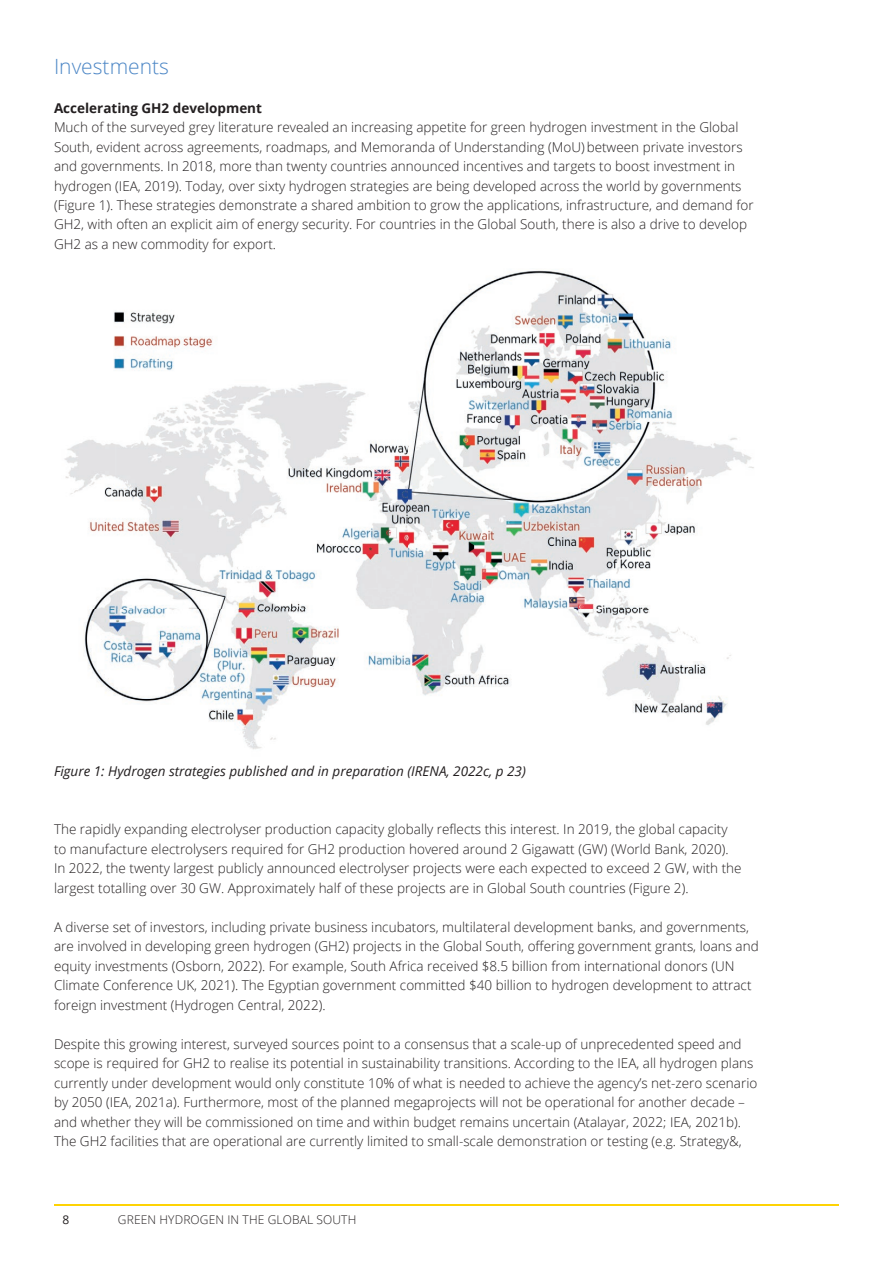
<style>
.page{position:relative;width:893px;height:1263px;background:#fff}
.page>*{position:absolute;margin:0;border:0;box-sizing:border-box;transform-origin:0 0}
.t1{font:300 21px "Open Sans";color:#4d87c6}
.t2{font:300 13.5px/19.5px "Open Sans";color:#231f20}
.t3{font:italic 13.5px "Open Sans";color:#231f20}
.t4{font:700 13.5px "Open Sans";color:#231f20}
.t5{font:300 12px "Open Sans";letter-spacing:.01em;color:#231f20}
.t6{font:12px "Open Sans";color:#231f20}
</style>
<div class="page">
<hr style="left:54px;top:1204px;width:785px;height:1px;background:#fed304">
<img style="left:64px;top:270px;width:690px;height:479px">
<h1 class="t1" style="left:54px;top:51px;width:116px">Investments</h1>
<p class="t4" style="left:54px;top:98px;width:210px">Accelerating GH2 development</p>
<p class="t2" style="left:54px;top:117px;width:701px">Much of the surveyed grey literature revealed an increasing appetite for green hydrogen investment in the Global South, evident across agreements, roadmaps, and Memoranda of Understanding (MoU)between private investors and governments. In 2018, more than twenty countries announced incentives and targets to boost investment in hydrogen (IEA, 2019). Today, over sixty hydrogen strategies are being developed across the world by governments (Figure 1). These strategies demonstrate a shared ambition to grow the applications, infrastructure, and demand for GH2, with often an explicit aim of energy security. For countries in the Global South, there is also a drive to develop GH2 as a new commodity for export.</p>
<p class="t3" style="left:54px;top:761px;width:473px">Figure 1: Hydrogen strategies published and in preparation (IRENA, 2022c, p 23)</p>
<p class="t2" style="left:54px;top:819px;width:689px">The rapidly expanding electrolyser production capacity globally reflects this interest. In 2019, the global capacity to manufacture electrolysers required for GH2 production hovered around 2 Gigawatt (GW) (World Bank, 2020).<br>In 2022, the twenty largest publicly announced electrolyser projects were each expected to exceed 2 GW, with the largest totalling over 30 GW. Approximately half of these projects are in Global South countries (Figure 2).</p>
<p class="t2" style="left:54px;top:916px;width:706px">A diverse set of investors, including private business incubators, multilateral development banks, and governments, are involved in developing green hydrogen (GH2) projects in the Global South, offering government grants, loans and equity investments (Osborn, 2022). For example, South Africa received $8.5 billion from international donors (UN Climate Conference UK, 2021). The Egyptian government committed $40 billion to hydrogen development to attract foreign investment (Hydrogen Central, 2022).</p>
<p class="t2" style="left:54px;top:1033px;width:705px">Despite this growing interest, surveyed sources point to a consensus that a scale-up of unprecedented speed and scope is required for GH2 to realise its potential in sustainability transitions. According to the IEA, all hydrogen plans currently under development would only constitute 10% of what is needed to achieve the agency’s net-zero scenario by 2050 (IEA, 2021a). Furthermore, most of the planned megaprojects will not be operational for another decade – and whether they will be commissioned on time and within budget remains uncertain (Atalayar, 2022; IEA, 2021b).<br>The GH2 facilities that are operational are currently limited to small-scale demonstration or testing (e.g. Strategy&amp;,</p>
<p class="t6" style="left:62px;top:1211px;width:8px">8</p>
<p class="t5" style="left:118px;top:1211px;width:240px">GREEN HYDROGEN IN THE GLOBAL SOUTH</p>
</div>
